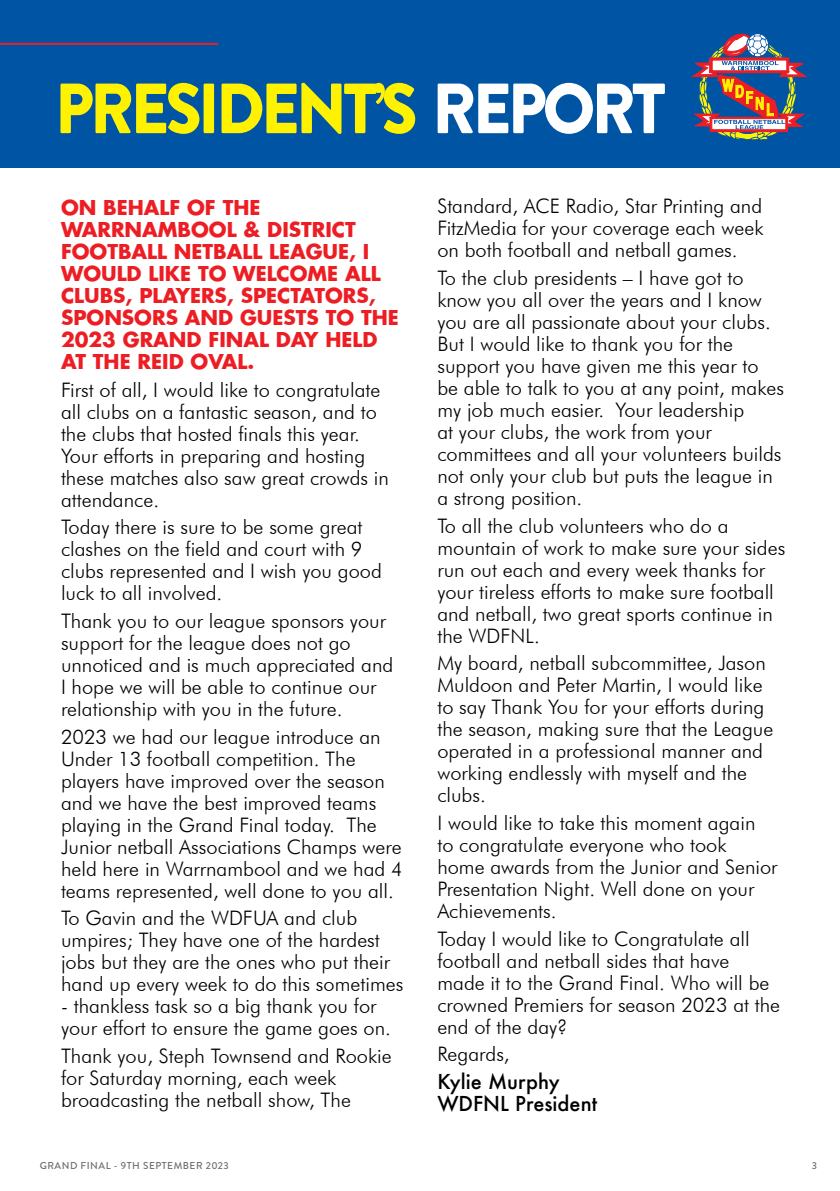
<style>
.page{position:relative;width:840px;height:1191px;background:#fff}
.page>*{position:absolute;margin:0;border:0;box-sizing:border-box;transform-origin:0 0}
.t1{font:900 70.8px "Brandon Grotesque";letter-spacing:-.06em;color:#fff200;scale:.94 1}
.t2{font:300 20px/22px "Futura BT";color:#000}
.t3{font:700 20px/22px "Futura";color:#ed1d24}
.t4{font:500 20px/22px "Futura";color:#000}
.t5{font:500 10px "Brandon Grotesque";letter-spacing:.05em;color:#6d6e71}
.s1{color:#fff}
</style>
<div class="page">
<div style="left:0;top:0;width:839px;height:167px;background:#0054a4"></div>
<hr style="left:0;top:43px;width:218px;height:2px;background:#ed1d24">
<svg style="left:691px;top:33px;width:115px;height:107px"></svg>
<h1 class="t1" style="left:55px;top:59px;width:651px">PRESIDENT’S <span class="s1">REPORT</span></h1>
<p class="t3" style="left:61px;top:196px;width:339px">ON BEHALF OF THE<br>WARRNAMBOOL &amp; DISTRICT<br>FOOTBALL NETBALL LEAGUE, I<br>WOULD LIKE TO WELCOME ALL<br>CLUBS, PLAYERS, SPECTATORS,<br>SPONSORS AND GUESTS TO THE<br>2023 GRAND FINAL DAY HELD<br>AT THE REID OVAL.</p>
<p class="t2" style="left:61px;top:378px;width:329px">First of all, I would like to congratulate all clubs on a fantastic season, and to the clubs that hosted finals this year.<br>Your efforts in preparing and hosting these matches also saw great crowds in attendance.</p>
<p class="t2" style="left:61px;top:516px;width:322px">Today there is sure to be some great clashes on the field and court with 9 clubs represented and I wish you good luck to all involved.</p>
<p class="t2" style="left:61px;top:609px;width:333px">Thank you to our league sponsors your support for the league does not go unnoticed and is much appreciated and I hope we will be able to continue our relationship with you in the future.</p>
<p class="t2" style="left:61px;top:725px;width:343px">2023 we had our league introduce an Under 13 football competition. The players have improved over the season and we have the best improved teams playing in the Grand Final today. The Junior netball Associations Champs were held here in Warrnambool and we had 4 teams represented, well done to you all.</p>
<p class="t2" style="left:61px;top:907px;width:344px">To Gavin and the WDFUA and club umpires; They have one of the hardest jobs but they are the ones who put their hand up every week to do this sometimes</p>
<p class="t2" style="left:61px;top:995px;width:331px">- thankless task so a big thank you for your effort to ensure the game goes on.</p>
<p class="t2" style="left:61px;top:1044px;width:332px">Thank you, Steph Townsend and Rookie for Saturday morning, each week broadcasting the netball show, The</p>
<p class="t2" style="left:437px;top:195px;width:327px;text-align:justify">Standard, ACE Radio, Star Printing and FitzMedia for your coverage each week on both football and netball games.</p>
<p class="t2" style="left:437px;top:267px;width:348px">To the club presidents – I have got to know you all over the years and I know you are all passionate about your clubs.<br>But I would like to thank you for the support you have given me this year to be able to talk to you at any point, makes my job much easier. Your leadership<br>at your clubs, the work from your committees and all your volunteers builds not only your club but puts the league in a strong position.</p>
<p class="t2" style="left:437px;top:514px;width:349px">To all the club volunteers who do a mountain of work to make sure your sides run out each and every week thanks for your tireless efforts to make sure football and netball, two great sports continue in the WDFNL.</p>
<p class="t2" style="left:437px;top:652px;width:337px">My board, netball subcommittee, Jason Muldoon and Peter Martin, I would like to say Thank You for your efforts during the season, making sure that the League operated in a professional manner and working endlessly with myself and the clubs.</p>
<p class="t2" style="left:437px;top:812px;width:341px">I would like to take this moment again<br>to congratulate everyone who took home awards from the Junior and Senior<br>Presentation Night. Well done on your<br>Achievements.</p>
<p class="t2" style="left:437px;top:927px;width:344px">Today I would like to Congratulate all football and netball sides that have made it to the Grand Final. Who will be crowned Premiers for season 2023 at the end of the day?</p>
<p class="t2" style="left:437px;top:1043px;width:74px">Regards,</p>
<p class="t4" style="left:437px;top:1070px;width:161px">Kylie Murphy<br>WDFNL President</p>
<p class="t5" style="left:40px;top:1159px;width:190px">GRAND FINAL - 9TH SEPTEMBER 2023</p>
<p class="t5" style="left:811px;top:1159px;width:7px">3</p>
</div>
